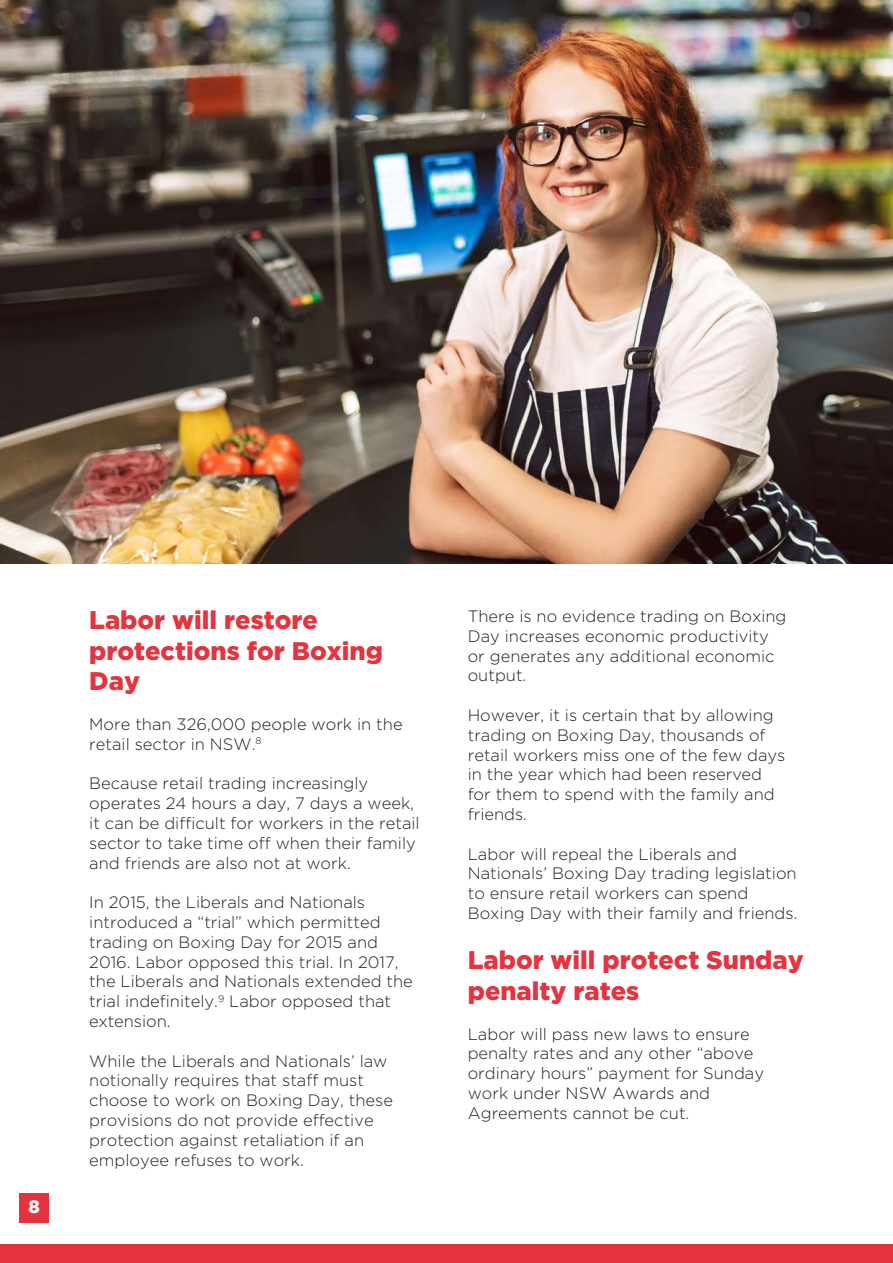
<style>
.page{position:relative;width:893px;height:1263px;background:#fff}
.page>*{position:absolute;margin:0;border:0;box-sizing:border-box;transform-origin:0 0}
.t1{font:900 25.5px/30.6px "Gotham";color:#e4343f}
.t2{font:900 18px "Gotham";color:#fff}
.t3{font:300 16.5px/19.8px "Gotham";color:#231f20}
</style>
<div class="page">
<img style="left:0;top:0;width:893px;height:563px">
<div style="left:19px;top:1193px;width:30px;height:29px;background:#e4343f"></div>
<div style="left:0;top:1244px;width:893px;height:19px;background:#e4343f"></div>
<p class="t2" style="left:28px;top:1194px;width:13px">8</p>
<p class="t1" style="left:89px;top:605px;width:295px">Labor will restore protections for Boxing<br>Day</p>
<p class="t3" style="left:89px;top:714px;width:315px">More than 326,000 people work in the retail sector in NSW.<sup>8</sup></p>
<p class="t3" style="left:89px;top:773px;width:332px">Because retail trading increasingly operates 24 hours a day, 7 days a week, it can be difficult for workers in the retail sector to take time off when their family and friends are also not at work.</p>
<p class="t3" style="left:89px;top:892px;width:325px">In 2015, the Liberals and Nationals introduced a “trial” which permitted trading on Boxing Day for 2015 and 2016. Labor opposed this trial. In 2017, the Liberals and Nationals extended the trial indefinitely.<sup>9</sup> Labor opposed that extension.</p>
<p class="t3" style="left:89px;top:1050px;width:305px">While the Liberals and Nationals’ law notionally requires that staff must choose to work on Boxing Day, these provisions do not provide effective protection against retaliation if an employee refuses to work.</p>
<p class="t3" style="left:468px;top:606px;width:320px">There is no evidence trading on Boxing<br>Day increases economic productivity or generates any additional economic output.</p>
<p class="t3" style="left:468px;top:705px;width:319px">However, it is certain that by allowing trading on Boxing Day, thousands of retail workers miss one of the few days in the year which had been reserved for them to spend with the family and friends.</p>
<p class="t3" style="left:468px;top:843px;width:331px">Labor will repeal the Liberals and Nationals’ Boxing Day trading legislation to ensure retail workers can spend Boxing Day with their family and friends.</p>
<p class="t1" style="left:468px;top:945px;width:337px">Labor will protect Sunday penalty rates</p>
<p class="t3" style="left:468px;top:1023px;width:298px">Labor will pass new laws to ensure penalty rates and any other “above ordinary hours” payment for Sunday work under NSW Awards and<br>Agreements cannot be cut.</p>
</div>
